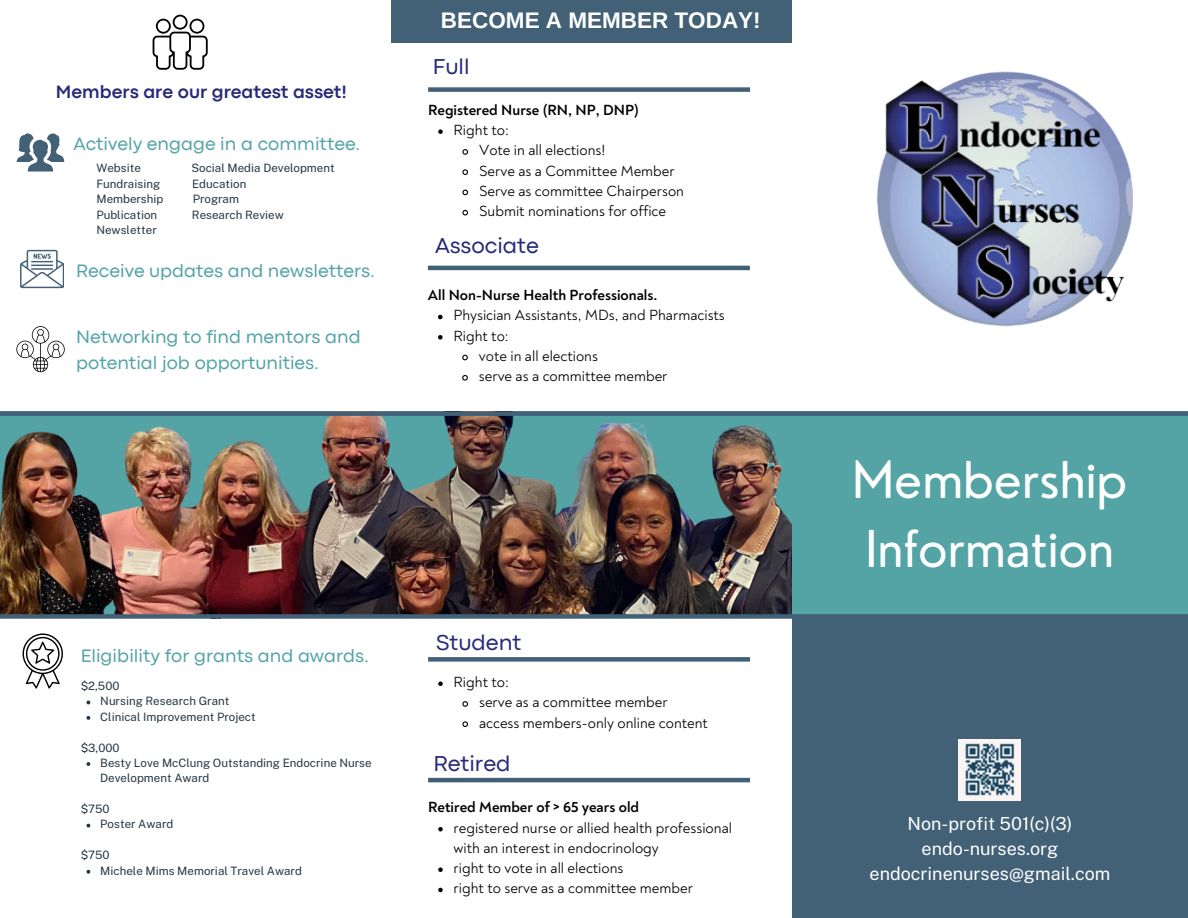
<style>
.page{position:relative;width:1188px;height:918px;background:#fff}
.page>*{position:absolute;margin:0;border:0;box-sizing:border-box;transform-origin:0 0}
.t1{font:49.5px/68.7px "Nourd";color:#fff}
.t2{font:22.5px "Codec Pro";color:#272a79}
.t3{font:700 22.5px "Arimo";color:#fff}
.t4{font:18.75px/25.8px "Codec Pro";color:#54a4a6}
.t5{font:700 18.75px "Codec Pro";color:#272a79}
.t6{font:18px/24.8px "Public Sans";color:#fff;text-align:center}
.t7{font:15px/20.2px "Noah";color:#000}
.t8{font:700 15px "Noah";color:#000}
.t9{font:11.55px/15.5px "Public Sans";color:#253744}
</style>
<div class="page">
<img style="left:877px;top:71px;width:256px;height:256px">
<div style="left:792px;top:611px;width:396px;height:307px;background:#426076"></div>
<img style="left:959px;top:739px;width:62px;height:61px">
<div style="left:0;top:411px;width:1188px;height:205px;background:#54a4a6"></div>
<img style="left:0;top:416px;width:792px;height:198px">
<div style="left:0;top:614px;width:1188px;height:5px;background:#426076"></div>
<div style="left:0;top:411px;width:1188px;height:5px;background:#426076"></div>
<div style="left:392px;top:0;width:400px;height:43px;background:#426076"></div>
<div style="left:428px;top:87px;width:322px;height:5px;background:#426076"></div>
<hr style="left:428px;top:266px;width:322px;height:4px;background:#426076">
<div style="left:428px;top:657px;width:322px;height:5px;background:#426076"></div>
<hr style="left:428px;top:778px;width:322px;height:4px;background:#426076">
<svg style="left:153px;top:15px;width:55px;height:55px"></svg>
<svg style="left:16px;top:133px;width:48px;height:39px"></svg>
<svg style="left:20px;top:250px;width:44px;height:38px"></svg>
<svg style="left:23px;top:633px;width:40px;height:56px"></svg>
<svg style="left:16px;top:326px;width:49px;height:46px"></svg>
<svg style="left:438px;top:129px;width:5px;height:5px"></svg>
<svg style="left:462px;top:149px;width:6px;height:6px"></svg>
<svg style="left:462px;top:169px;width:6px;height:6px"></svg>
<svg style="left:462px;top:189px;width:6px;height:7px"></svg>
<svg style="left:462px;top:209px;width:6px;height:7px"></svg>
<svg style="left:438px;top:315px;width:5px;height:4px"></svg>
<svg style="left:438px;top:335px;width:5px;height:5px"></svg>
<svg style="left:462px;top:354px;width:6px;height:7px"></svg>
<svg style="left:462px;top:375px;width:6px;height:6px"></svg>
<svg style="left:438px;top:681px;width:5px;height:5px"></svg>
<svg style="left:462px;top:701px;width:6px;height:6px"></svg>
<svg style="left:462px;top:721px;width:6px;height:6px"></svg>
<svg style="left:438px;top:827px;width:5px;height:4px"></svg>
<svg style="left:438px;top:867px;width:5px;height:5px"></svg>
<svg style="left:438px;top:888px;width:5px;height:4px"></svg>
<svg style="left:86px;top:701px;width:4px;height:3px"></svg>
<svg style="left:86px;top:716px;width:4px;height:4px"></svg>
<svg style="left:86px;top:762px;width:4px;height:4px"></svg>
<svg style="left:86px;top:824px;width:4px;height:4px"></svg>
<svg style="left:86px;top:870px;width:4px;height:4px"></svg>
<p class="t5" style="left:56px;top:86px;width:293px">Members are our greatest asset!</p>
<p class="t4" style="left:73px;top:132px;width:288px">Actively engage in a committee.</p>
<h1 class="t9" style="left:96px;top:161px;width:46px">Website</h1>
<h1 class="t9" style="left:191px;top:161px;width:145px">Social Media Development</h1>
<p class="t9" style="left:96px;top:176px;width:65px">Fundraising</p>
<p class="t9" style="left:192px;top:176px;width:56px">Education</p>
<h6 class="t9" style="left:96px;top:191px;width:68px">Membership</h6>
<h6 class="t9" style="left:193px;top:191px;width:48px">Program</h6>
<h4 class="t9" style="left:96px;top:207px;width:62px">Publication</h4>
<h4 class="t9" style="left:192px;top:207px;width:93px">Research Review</h4>
<p class="t9" style="left:96px;top:222px;width:62px">Newsletter</p>
<h6 class="t4" style="left:76px;top:259px;width:300px">Receive updates and newsletters.</h6>
<p class="t4" style="left:76px;top:326px;width:286px">Networking to find mentors and potential job opportunities.</p>
<p class="t3" style="left:441px;top:8px;width:321px">BECOME A MEMBER TODAY!</p>
<p class="t2" style="left:433px;top:59px;width:38px">Full</p>
<p class="t8" style="left:428px;top:101px;width:212px">Registered Nurse (RN, NP, DNP)</p>
<h6 class="t7" style="left:454px;top:120px;width:57px">Right to:</h6>
<p class="t7" style="left:479px;top:140px;width:128px">Vote in all elections!</p>
<p class="t7" style="left:479px;top:161px;width:197px">Serve as a Committee Member</p>
<p class="t7" style="left:479px;top:181px;width:206px">Serve as committee Chairperson</p>
<p class="t7" style="left:479px;top:201px;width:189px">Submit nominations for office</p>
<p class="t2" style="left:435px;top:237px;width:105px">Associate</p>
<p class="t8" style="left:428px;top:286px;width:231px">All Non-Nurse Health Professionals.</p>
<p class="t7" style="left:453px;top:306px;width:273px">Physician Assistants, MDs, and Pharmacists</p>
<h4 class="t7" style="left:453px;top:326px;width:57px">Right to:</h4>
<p class="t7" style="left:479px;top:346px;width:121px">vote in all elections</p>
<h6 class="t7" style="left:479px;top:366px;width:190px">serve as a committee member</h6>
<p class="t4" style="left:81px;top:644px;width:290px">Eligibility for grants and awards.</p>
<p class="t9" style="left:81px;top:678px;width:40px">$2,500</p>
<p class="t9" style="left:100px;top:693px;width:131px">Nursing Research Grant</p>
<p class="t9" style="left:100px;top:709px;width:157px">Clinical Improvement Project</p>
<p class="t9" style="left:81px;top:740px;width:40px">$3,000</p>
<p class="t9" style="left:100px;top:755px;width:273px">Besty Love McClung Outstanding Endocrine Nurse<br>Development Award</p>
<p class="t9" style="left:81px;top:801px;width:30px">$750</p>
<p class="t9" style="left:100px;top:817px;width:75px">Poster Award</p>
<p class="t9" style="left:81px;top:847px;width:30px">$750</p>
<p class="t9" style="left:100px;top:863px;width:203px">Michele Mims Memorial Travel Award</p>
<h6 class="t2" style="left:436px;top:635px;width:87px">Student</h6>
<p class="t7" style="left:454px;top:672px;width:57px">Right to:</p>
<p class="t7" style="left:479px;top:693px;width:190px">serve as a committee member</p>
<p class="t7" style="left:479px;top:713px;width:230px">access members-only online content</p>
<p class="t2" style="left:434px;top:756px;width:79px">Retired</p>
<p class="t8" style="left:428px;top:798px;width:213px">Retired Member of &gt; 65 years old</p>
<p class="t7" style="left:454px;top:818px;width:280px">registered nurse or allied health professional with an interest in endocrinology</p>
<p class="t7" style="left:454px;top:858px;width:171px">right to vote in all elections</p>
<h2 class="t7" style="left:454px;top:879px;width:241px">right to serve as a committee member</h2>
<p class="t1" style="left:852px;top:445px;width:277px">Membership<br>Information</p>
<p class="t6" style="left:870px;top:811px;width:242px">Non-profit 501(c)(3) endo-nurses.org endocrinenurses@gmail.com</p>
</div>
